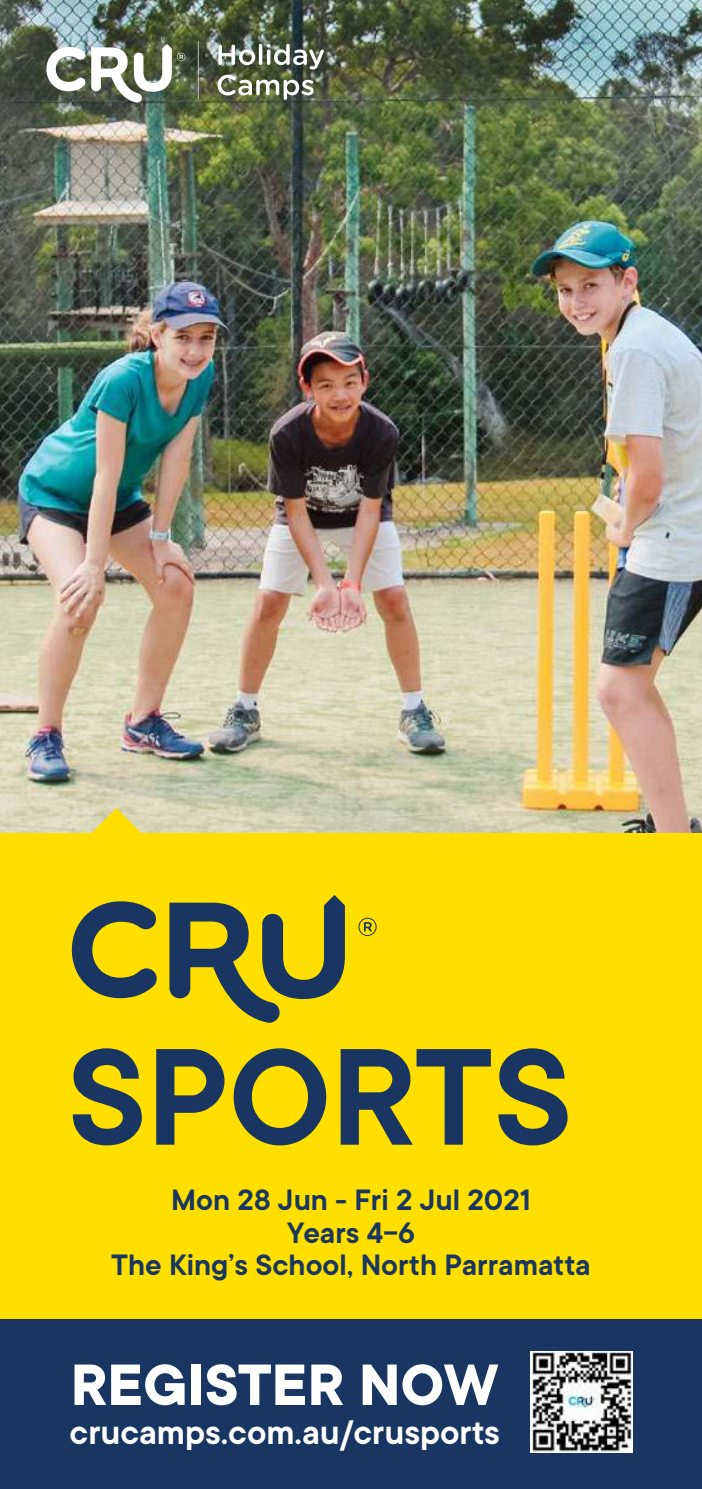
<style>
.page{position:relative;width:702px;height:1489px;background:#fff}
.page>*{position:absolute;margin:0;border:0;box-sizing:border-box;transform-origin:0 0}
.t1{font:600 151.75px "TT Commons";color:#183661}
.t2{font:700 64.25px "TT Commons";color:#fff}
.t3{font:600 37.5px "TT Commons";color:#fff}
.t4{font:600 32.5px/32.5px "TT Commons";color:#183661;text-align:center}
</style>
<div class="page">
<img style="left:0;top:0;width:702px;height:833px">
<div style="left:0;top:1318px;width:702px;height:170px;background:#183661"></div>
<div style="left:0;top:833px;width:702px;height:485px;background:#ffdf00"></div>
<svg style="left:218px;top:45px;width:37px;height:20px"></svg>
<hr style="left:259px;top:44px;width:3px;height:21px;background:#fff;border-radius:2px">
<svg style="left:267px;top:44px;width:57px;height:25px"></svg>
<svg style="left:217px;top:75px;width:96px;height:25px"></svg>
<svg style="left:198px;top:41px;width:1px;height:58px"></svg>
<svg style="left:46px;top:44px;width:139px;height:59px"></svg>
<svg style="left:36px;top:808px;width:309px;height:214px"></svg>
<svg style="left:358px;top:917px;width:18px;height:19px"></svg>
<img style="left:530px;top:1351px;width:102px;height:101px">
<h1 class="t1" style="left:67px;top:1045px;width:506px">SPORTS</h1>
<p class="t4" style="left:111px;top:1186px;width:481px">Mon 28 Jun - Fri 2 Jul 2021<br>Years 4-6<br>The King’s School, North Parramatta</p>
<h2 class="t2" style="left:71px;top:1344px;width:429px">REGISTER NOW</h2>
<p class="t3" style="left:70px;top:1418px;width:432px">crucamps.com.au/crusports</p>
</div>
